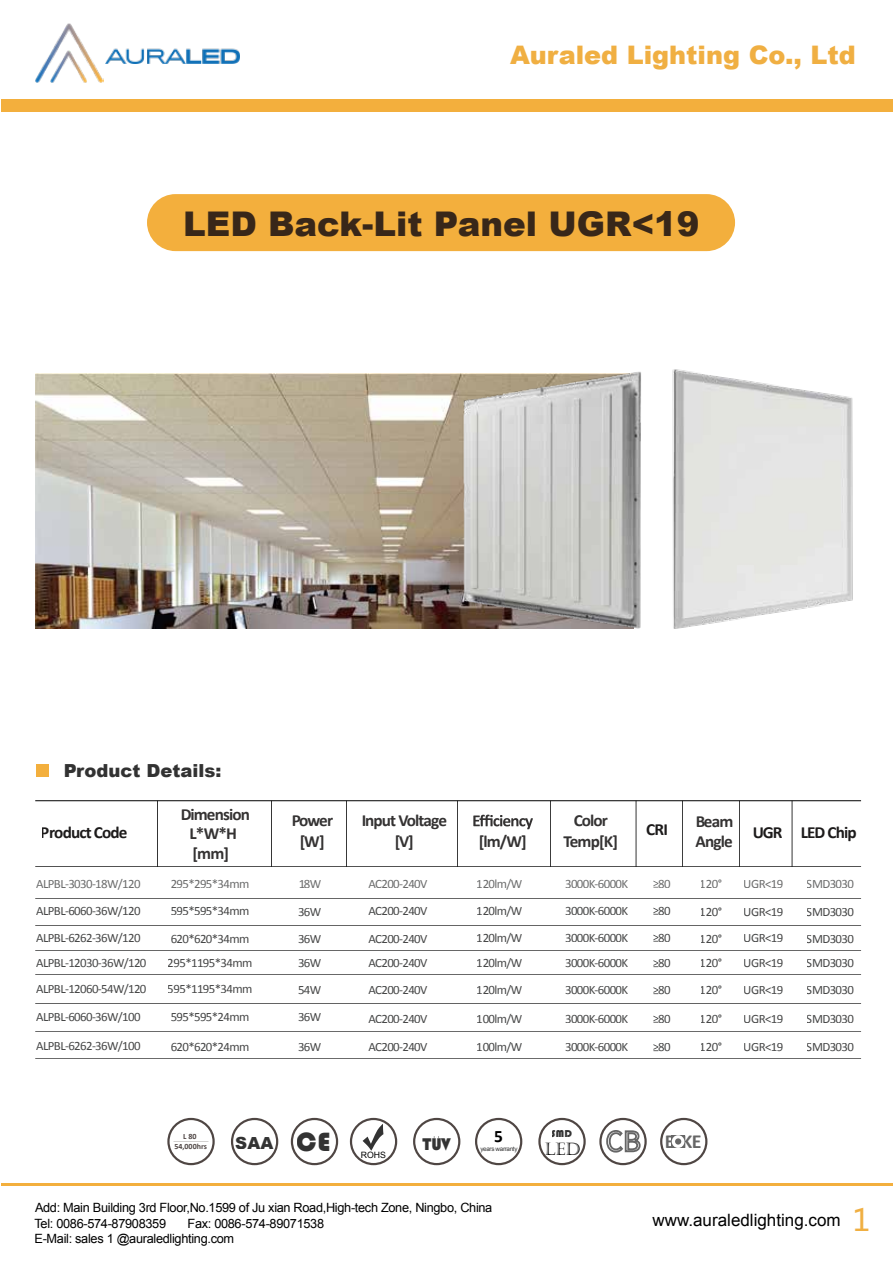
<style>
.page{position:relative;width:893px;height:1263px;background:#fff}
.page>*{position:absolute;margin:0;border:0;box-sizing:border-box;transform-origin:0 0}
.t1{font:900 34.05px "Arial";color:#231815}
.t2{font:30.45px "Microsoft Ya Hei";color:#f0af42}
.t3{font:900 25.5px "Arial";color:#f0af42}
.t4{font:700 19.95px "Calibri";color:#666}
.t5{font:900 18px "Arial";color:#000}
.t6{font:17.4px "Bauhaus 93";color:#000}
.t7{font:17.4px "Castellar";color:#000}
.t8{font:700 17.4px "Calibri";color:#000}
.t9{font:700 16.95px/20.4px "Calibri";letter-spacing:-.05em;color:#030000;text-align:center}
.t10{font:16.95px "Arial";color:#000}
.t11{font:900 16.65px "Arial";color:#000}
.t12{font:12.75px/27px "Calibri";letter-spacing:-.05em;color:#181919}
.t13{font:12.75px "Arial";letter-spacing:-.025em;color:#000}
.t14{font:10.35px "Bauhaus 93";color:#000}
.t15{font:8.7px "Arial";color:#000}
.t16{font:700 7.95px/10.1px "Calibri";color:#4f4644;text-align:center}
.t17{font:6.3px "Arial";letter-spacing:-.05em;color:#000}
.s1{font-family:"Bauhaus 93";font-weight:400;font-size:27.3px}
</style>
<div class="page">
<img style="left:35px;top:24px;width:69px;height:59px">
<img style="left:106px;top:48px;width:134px;height:16px">
<div style="left:2px;top:99px;width:890px;height:13px;background:#f3af3d"></div>
<hr style="left:2px;top:1183px;width:890px;height:3px;background:#f3af3d">
<div style="left:147px;top:194px;width:588px;height:57px;background:#f3af3d;border-radius:28px"></div>
<svg style="left:473px;top:815px;width:60px;height:14px"></svg>
<hr style="left:35px;top:800px;width:826px;height:1px;background:#000">
<hr style="left:35px;top:866px;width:826px;height:1px;background:#000">
<hr style="left:35px;top:898px;width:826px;height:1px;background:#000">
<hr style="left:35px;top:925px;width:826px;height:1px;background:#000">
<hr style="left:35px;top:950px;width:826px;height:1px;background:#000">
<hr style="left:35px;top:974px;width:826px;height:1px;background:#000">
<hr style="left:35px;top:1003px;width:826px;height:1px;background:#000">
<hr style="left:35px;top:1031px;width:826px;height:1px;background:#000">
<hr style="left:35px;top:1058px;width:826px;height:1px;background:#000">
<hr style="left:157px;top:801px;width:1px;height:66px;background:#000">
<hr style="left:271px;top:801px;width:1px;height:66px;background:#000">
<hr style="left:346px;top:801px;width:1px;height:66px;background:#000">
<hr style="left:457px;top:801px;width:1px;height:66px;background:#000">
<hr style="left:550px;top:801px;width:1px;height:66px;background:#000">
<hr style="left:636px;top:801px;width:1px;height:66px;background:#000">
<hr style="left:682px;top:801px;width:1px;height:66px;background:#000">
<hr style="left:739px;top:801px;width:1px;height:66px;background:#000">
<hr style="left:792px;top:801px;width:1px;height:66px;background:#000">
<div style="left:36px;top:764px;width:13px;height:12px;background:#f3af3d"></div>
<svg style="left:653px;top:881px;width:5px;height:7px"></svg>
<svg style="left:653px;top:908px;width:5px;height:7px"></svg>
<svg style="left:653px;top:935px;width:5px;height:7px"></svg>
<svg style="left:653px;top:960px;width:5px;height:7px"></svg>
<svg style="left:653px;top:987px;width:5px;height:7px"></svg>
<svg style="left:653px;top:1016px;width:5px;height:7px"></svg>
<svg style="left:653px;top:1044px;width:5px;height:7px"></svg>
<img style="left:712px;top:375px;width:141px;height:249px">
<img style="left:35px;top:373px;width:348px;height:255px">
<img style="left:383px;top:369px;width:329px;height:260px">
<svg style="left:605px;top:1129px;width:36px;height:24px"></svg>
<div style="left:413px;top:1118px;width:47px;height:47px;border:2px solid #231815;border-radius:50%"></div>
<div style="left:475px;top:1118px;width:47px;height:47px;border:2px solid #231815;border-radius:50%"></div>
<div style="left:167px;top:1118px;width:48px;height:47px;border:2px solid #231815;border-radius:50%"></div>
<div style="left:538px;top:1118px;width:48px;height:47px;border:2px solid #231815;border-radius:50%"></div>
<div style="left:599px;top:1118px;width:48px;height:47px;border:2px solid #231815;border-radius:50%"></div>
<div style="left:660px;top:1118px;width:47px;height:47px;border:2px solid #231815;border-radius:50%"></div>
<div style="left:231px;top:1118px;width:47px;height:47px;border:2px solid #231815;border-radius:50%"></div>
<div style="left:291px;top:1118px;width:47px;height:47px;border:2px solid #231815;border-radius:50%"></div>
<div style="left:350px;top:1118px;width:47px;height:47px;border:2px solid #231815;border-radius:50%"></div>
<svg style="left:363px;top:1124px;width:20px;height:27px"></svg>
<svg style="left:672px;top:1135px;width:13px;height:13px"></svg>
<svg style="left:672px;top:1135px;width:12px;height:13px"></svg>
<svg style="left:675px;top:1138px;width:6px;height:6px"></svg>
<h3 class="t3" style="left:510px;top:37px;width:347px">Auraled Lighting Co., Ltd</h3>
<h1 class="t1" style="left:183px;top:199px;width:518px">LED Back-Lit Panel UGR&lt;19</h1>
<h3 class="t5" style="left:63px;top:757px;width:160px">Product Details:</h3>
<h3 class="t9" style="left:41px;top:822px;width:88px">Product Code</h3>
<p class="t12" style="left:36px;top:870px;width:106px;text-align:justify">ALPBL-3030-18W/120<br>ALPBL-6060-36W/120<br>ALPBL-6262-36W/120</p>
<p class="t12" style="left:36px;top:950px;width:112px;line-height:25.5px">ALPBL-12030-36W/120<br>ALPBL-12060-54W/120</p>
<p class="t12" style="left:36px;top:1004px;width:106px">ALPBL-6060-36W/100</p>
<p class="t12" style="left:36px;top:1032px;width:106px">ALPBL-6262-36W/100</p>
<h3 class="t9" style="left:180px;top:805px;width:71px;line-height:19.2px">Dimension<br>L*W*H [mm]</h3>
<h3 class="t9" style="left:291px;top:810px;width:44px">Power [W]</h3>
<h3 class="t9" style="left:573px;top:810px;width:36px">Color</h3>
<h3 class="t9" style="left:361px;top:810px;width:87px">Input Voltage [V]</h3>
<h3 class="t9" style="left:479px;top:831px;width:50px">[lm/W]</h3>
<h3 class="t9" style="left:564px;top:831px;width:56px">Temp[K]</h3>
<p class="t12" style="left:171px;top:870px;width:80px">295*295*34mm<br>595*595*34mm</p>
<p class="t12" style="left:168px;top:927px;width:86px;line-height:24px">620*620*34mm<br>295*1195*34mm</p>
<p class="t12" style="left:168px;top:975px;width:86px">595*1195*34mm</p>
<p class="t12" style="left:171px;top:1004px;width:80px">595*595*24mm</p>
<p class="t12" style="left:171px;top:1034px;width:80px">620*620*24mm</p>
<p class="t12" style="left:298px;top:870px;width:25px">18W</p>
<p class="t12" style="left:298px;top:899px;width:25px">36W</p>
<p class="t12" style="left:298px;top:926px;width:25px">36W</p>
<p class="t12" style="left:298px;top:950px;width:25px">36W</p>
<p class="t12" style="left:298px;top:977px;width:25px">54W</p>
<p class="t12" style="left:298px;top:1004px;width:25px">36W</p>
<p class="t12" style="left:298px;top:1034px;width:25px">36W</p>
<p class="t12" style="left:368px;top:870px;width:60px">AC200-240V<br>AC200-240V</p>
<p class="t12" style="left:368px;top:927px;width:60px;line-height:24px">AC200-240V<br>AC200-240V</p>
<p class="t12" style="left:368px;top:977px;width:60px">AC200-240V</p>
<p class="t12" style="left:368px;top:1005px;width:60px">AC200-240V</p>
<p class="t12" style="left:368px;top:1034px;width:60px">AC200-240V</p>
<p class="t12" style="left:477px;top:870px;width:47px;text-align:justify">120lm/W 120lm/W 120lm/W</p>
<p class="t12" style="left:477px;top:950px;width:47px">120lm/W<br>120lm/W</p>
<p class="t12" style="left:477px;top:1005px;width:47px">100lm/W</p>
<p class="t12" style="left:477px;top:1034px;width:47px">100lm/W</p>
<p class="t12" style="left:565px;top:870px;width:65px;text-align:justify">3000K-6000K 3000K-6000K 3000K-6000K</p>
<p class="t12" style="left:565px;top:950px;width:65px">3000K-6000K<br>3000K-6000K</p>
<p class="t12" style="left:565px;top:1005px;width:65px">3000K-6000K</p>
<p class="t12" style="left:565px;top:1034px;width:65px">3000K-6000K</p>
<h3 class="t9" style="left:695px;top:811px;width:40px;text-align:left">Beam<br>Angle</h3>
<h3 class="t9" style="left:801px;top:822px;width:58px">LED Chip</h3>
<h3 class="t9" style="left:646px;top:819px;width:23px">CRI</h3>
<h3 class="t9" style="left:752px;top:822px;width:32px">UGR</h3>
<p class="t12" style="left:658px;top:870px;width:14px;text-align:justify">80<br>80<br>80</p>
<p class="t12" style="left:658px;top:950px;width:14px">80<br>80</p>
<p class="t12" style="left:658px;top:1005px;width:14px">80</p>
<p class="t12" style="left:658px;top:1034px;width:14px">80</p>
<p class="t12" style="left:700px;top:870px;width:24px">120°</p>
<p class="t12" style="left:700px;top:899px;width:24px">120°<br>120°</p>
<p class="t12" style="left:700px;top:950px;width:24px">120°<br>120°</p>
<p class="t12" style="left:700px;top:1005px;width:24px">120°</p>
<p class="t12" style="left:700px;top:1034px;width:24px">120°</p>
<p class="t12" style="left:744px;top:870px;width:41px">UGR&lt;19</p>
<p class="t12" style="left:744px;top:899px;width:41px;line-height:25.5px;text-align:justify">UGR&lt;19<br>UGR&lt;19<br>UGR&lt;19</p>
<p class="t12" style="left:744px;top:977px;width:41px">UGR&lt;19</p>
<p class="t12" style="left:744px;top:1005px;width:41px">UGR&lt;19</p>
<p class="t12" style="left:744px;top:1034px;width:41px">UGR&lt;19</p>
<p class="t12" style="left:807px;top:870px;width:49px">SMD3030</p>
<p class="t12" style="left:807px;top:899px;width:49px">SMD3030<br>SMD3030</p>
<p class="t12" style="left:807px;top:950px;width:49px">SMD3030<br>SMD3030</p>
<p class="t12" style="left:807px;top:1005px;width:49px">SMD3030</p>
<p class="t12" style="left:807px;top:1034px;width:49px">SMD3030</p>
<p class="t14" style="left:552px;top:1128px;width:22px">SMD</p>
<h3 class="t7" style="left:545px;top:1139px;width:37px">led</h3>
<h3 class="t8" style="left:494px;top:1125px;width:10px">5</h3>
<p class="t17" style="left:480px;top:1145px;width:39px">years warranty</p>
<h3 class="t11" style="left:235px;top:1130px;width:97px">SAA <span class="s1">CE</span></h3>
<p class="t16" style="left:174px;top:1131px;width:34px">L 80<br>54,000hrs</p>
<h3 class="t4" style="left:665px;top:1128px;width:38px">B KE</h3>
<h3 class="t6" style="left:422px;top:1134px;width:30px">TUV</h3>
<p class="t15" style="left:361px;top:1149px;width:27px">ROHS</p>
<p class="t13" style="left:35px;top:1199px;width:459px">Add: Main Building 3rd Floor,No.1599 of Ju xian Road,High-tech Zone, Ningbo, China</p>
<p class="t13" style="left:35px;top:1215px;width:133px">Tel: 0086-574-87908359</p>
<p class="t13" style="left:188px;top:1215px;width:138px">Fax: 0086-574-89071538</p>
<h2 class="t2" style="left:852px;top:1199px;width:19px">1</h2>
<h3 class="t10" style="left:652px;top:1209px;width:190px">www.auraledlighting.com</h3>
<p class="t13" style="left:34px;top:1230px;width:201px">E-Mail: sales 1 @auraledlighting.com</p>
</div>
